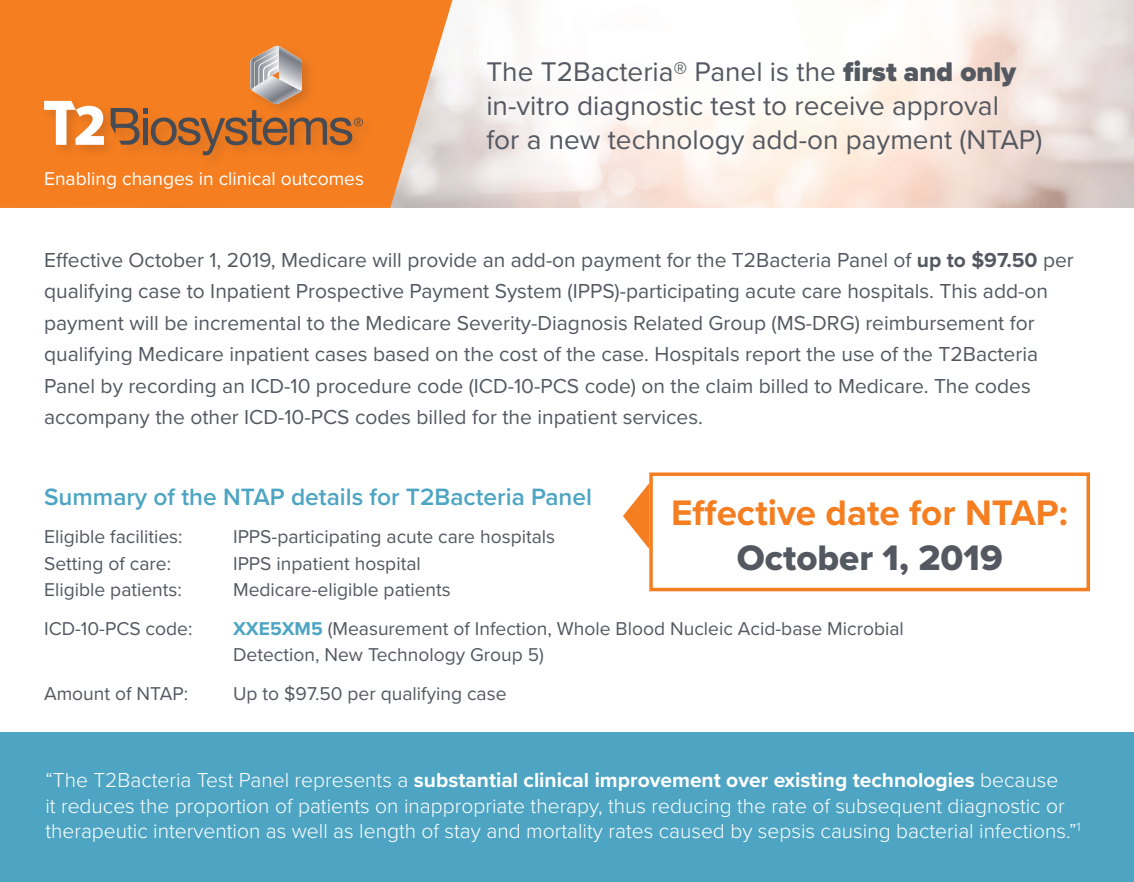
<style>
.page{position:relative;width:1134px;height:882px;background:#fff}
.page>*{position:absolute;margin:0;border:0;box-sizing:border-box;transform-origin:0 0}
.t1{font:700 36.75px "Proxima Nova";color:#f57e20}
.t2{font:36.75px "Proxima Nova Extrabld";color:#545861}
.t3{font:28px/33.6px "Proxima Nova";color:#545861}
.t4{font:600 24.5px "Proxima Nova";color:#4da5c3}
.t5{font:21px/31.5px "Proxima Nova";color:#545861}
.t6{font:300 21px/25.2px "Proxima Nova";color:#fff}
.t7{font:19.25px/26.2px "Proxima Nova";color:#545861}
.t8{font:19.25px "Proxima Nova";color:#fff}
.s1{font-weight:900}
.s2{font-weight:700}
.s3{font-weight:700;color:#4da5c3}
</style>
<div class="page">
<div style="left:0;top:732px;width:1134px;height:150px;background:#4da5c3"></div>
<div style="left:649px;top:472px;width:441px;height:119px;border:4px solid #f57e20"></div>
<svg style="left:0;top:0;width:453px;height:208px;background:#f28936"></svg>
<div style="left:41px;top:43px;width:336px;height:126px;background:#f57e20"></div>
<svg style="left:44px;top:101px;width:60px;height:44px"></svg>
<svg style="left:111px;top:46px;width:252px;height:109px"></svg>
<svg style="left:623px;top:483px;width:26px;height:66px"></svg>
<p class="t8" style="left:44px;top:170px;width:321px">Enabling changes in clinical outcomes</p>
<h2 class="t3" style="left:486px;top:57px;width:557px">The T2Bacteria® Panel is the <span class="s1">first and only </span>in-vitro diagnostic test to receive approval<br>for a new technology add-on payment (NTAP)</h2>
<p class="t5" style="left:44px;top:245px;width:1031px">Effective October 1, 2019, Medicare will provide an add-on payment for the T2Bacteria Panel of <span class="s2">up to $97.50</span> per qualifying case to Inpatient Prospective Payment System (IPPS)-participating acute care hospitals. This add-on payment will be incremental to the Medicare Severity-Diagnosis Related Group (MS-DRG) reimbursement for qualifying Medicare inpatient cases based on the cost of the case. Hospitals report the use of the T2Bacteria Panel by recording an ICD-10 procedure code (ICD-10-PCS code) on the claim billed to Medicare. The codes accompany the other ICD-10-PCS codes billed for the inpatient services.</p>
<p class="t4" style="left:44px;top:486px;width:549px">Summary of the NTAP details for T2Bacteria Panel</p>
<p class="t7" style="left:44px;top:525px;width:140px">Eligible facilities:</p>
<p class="t7" style="left:233px;top:525px;width:324px">IPPS-participating acute care hospitals</p>
<p class="t7" style="left:44px;top:551px;width:129px">Setting of care:</p>
<p class="t7" style="left:233px;top:551px;width:189px">IPPS inpatient hospital</p>
<p class="t7" style="left:44px;top:577px;width:139px">Eligible patients:</p>
<p class="t7" style="left:233px;top:577px;width:219px">Medicare-eligible patients</p>
<p class="t7" style="left:44px;top:616px;width:150px">ICD-10-PCS code:</p>
<p class="t7" style="left:233px;top:616px;width:672px"><span class="s3">XXE5XM5</span> (Measurement of Infection, Whole Blood Nucleic Acid-base Microbial<br>Detection, New Technology Group 5)</p>
<p class="t7" style="left:44px;top:681px;width:146px">Amount of NTAP:</p>
<p class="t7" style="left:233px;top:681px;width:275px">Up to $97.50 per qualifying case</p>
<h1 class="t1" style="left:671px;top:497px;width:398px">Effective date for NTAP:</h1>
<h1 class="t2" style="left:737px;top:542px;width:267px">October 1, 2019</h1>
<p class="t6" style="left:45px;top:769px;width:1037px">“The T2Bacteria Test Panel represents a <span class="s2">substantial clinical improvement over existing technologies</span> because<br>it reduces the proportion of patients on inappropriate therapy, thus reducing the rate of subsequent diagnostic or therapeutic intervention as well as length of stay and mortality rates caused by sepsis causing bacterial infections.”<sup>1</sup></p>
</div>
